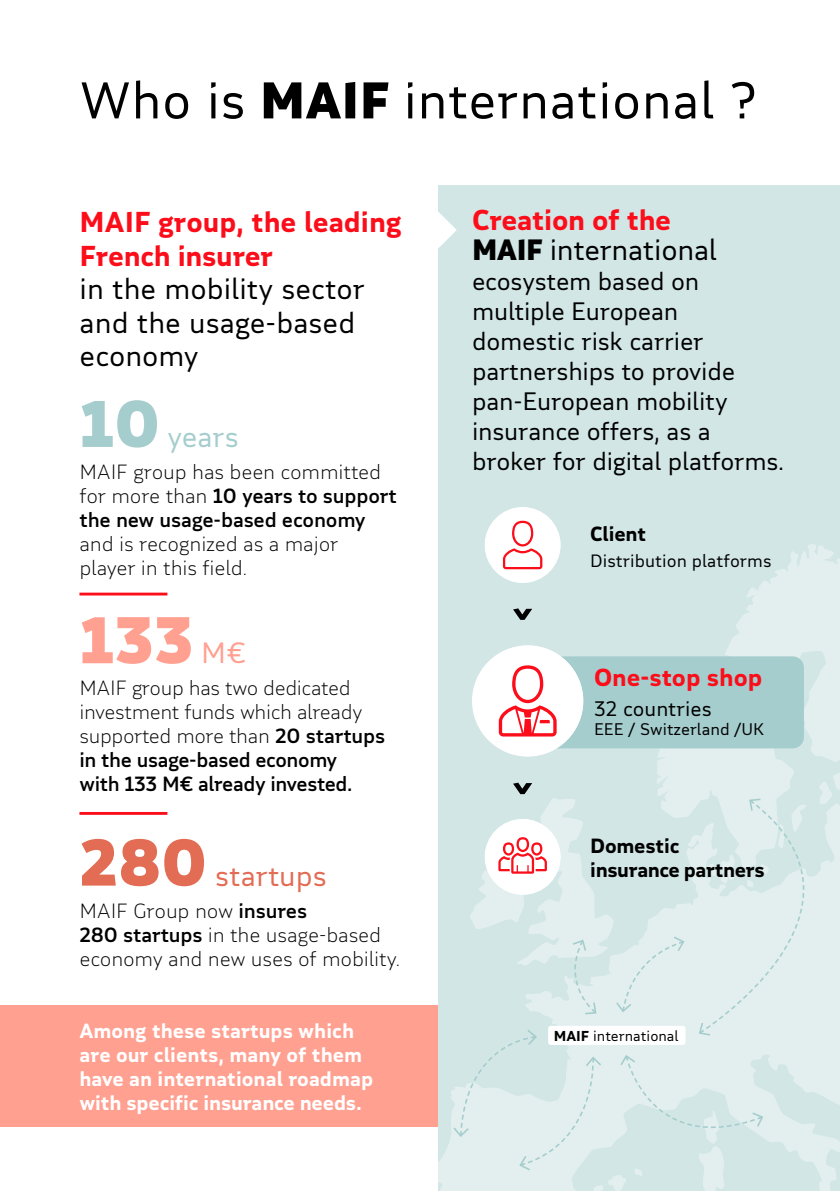
<style>
.page{position:relative;width:840px;height:1191px;background:#fff}
.page>*{position:absolute;margin:0;border:0;box-sizing:border-box;transform-origin:0 0}
.t1{font:900 64px "MAIF";color:#ffa091}
.t2{font:900 64px "MAIF";color:#e36c54}
.t3{font:900 64px "MAIF";color:#a5cdcd}
.t4{font:50px "MAIF";letter-spacing:.01em;color:#000}
.t5{font:700 28px/33.6px "MAIF";letter-spacing:-.01em;color:#fc0d1a}
.t6{font:28px/33.6px "MAIF";color:#000}
.t7{font:28px "MAIF";color:#e36c54}
.t8{font:28px "MAIF";color:#a5cdcd}
.t9{font:28px "MAIF";color:#ffa091}
.t10{font:24px/30px "MAIF";letter-spacing:-.01em;color:#000}
.t11{font:700 24px "MAIF";color:#fc0d1a}
.t12{font:300 20px/24px "MAIF";letter-spacing:-.02em;color:#000}
.t13{font:700 20px/24px "MAIF";letter-spacing:-.005em;color:#fff}
.t14{font:500 20px/24px "MAIF";letter-spacing:-.01em;color:#000}
.t15{font:700 20px/24px "MAIF";letter-spacing:-.02em;color:#000}
.t16{font:20px "MAIF";color:#000}
.t17{font:17px "MAIF";color:#000}
.t18{font:16px "MAIF";color:#000}
.t19{font:14px "MAIF";color:#000}
.s1{font-weight:900}
.s2{font-weight:300}
.s3{font-weight:500}
.s4{font-weight:900;color:#000}
.s5{font-weight:400;color:#000}
.s6{font-weight:700}
</style>
<div class="page">
<div style="left:0;top:1005px;width:438px;height:122px;background:#ffa091"></div>
<hr style="left:79px;top:592px;width:88px;height:3px;background:#fc0d1a">
<hr style="left:79px;top:812px;width:88px;height:3px;background:#fc0d1a">
<div style="left:438px;top:185px;width:401px;height:1006px;background:#d2e6e6"></div>
<svg style="left:438px;top:212px;width:18px;height:36px"></svg>
<svg style="left:438px;top:516px;width:401px;height:675px"></svg>
<div style="left:548px;top:1025px;width:137px;height:20px;background:#fff;border-radius:3px"></div>
<svg style="left:559px;top:938px;width:38px;height:77px"></svg>
<svg style="left:614px;top:935px;width:71px;height:78px;background:#dfeded"></svg>
<svg style="left:618px;top:1053px;width:146px;height:106px"></svg>
<svg style="left:697px;top:797px;width:142px;height:239px"></svg>
<svg style="left:451px;top:1028px;width:151px;height:144px"></svg>
<div style="left:484px;top:507px;width:76px;height:76px;background:#fff;border-radius:50%"></div>
<svg style="left:502px;top:521px;width:40px;height:48px"></svg>
<div style="left:484px;top:819px;width:76px;height:75px;background:#fff;border-radius:50%"></div>
<svg style="left:498px;top:837px;width:48px;height:36px"></svg>
<svg style="left:512px;top:608px;width:20px;height:12px"></svg>
<svg style="left:512px;top:782px;width:20px;height:12px"></svg>
<div style="left:537px;top:656px;width:266px;height:92px;background:#a5cdcd;border-radius:11px"></div>
<div style="left:472px;top:645px;width:111px;height:111px;background:#fff;border-radius:50%"></div>
<svg style="left:498px;top:665px;width:58px;height:71px"></svg>
<h2 class="t4" style="left:80px;top:69px;width:678px">Who is <span class="s1">MAIF</span> international ?</h2>
<h3 class="t5" style="left:80px;top:204px;width:323px">MAIF group, the leading<br>French insurer</h3>
<h3 class="t6" style="left:80px;top:272px;width:286px">in the mobility sector and the usage-based economy</h3>
<h1 class="t3" style="left:79px;top:383px;width:82px">10</h1>
<h3 class="t8" style="left:167px;top:419px;width:73px">years</h3>
<p class="t14" style="left:79px;top:459px;width:319px"><span class="s2">MAIF group has been committed for more than</span> 10 years to support the new usage-based economy</p>
<p class="t12" style="left:79px;top:531px;width:260px">and is recognized as a major player in this field.</p>
<h1 class="t1" style="left:79px;top:599px;width:116px">133</h1>
<h3 class="t9" style="left:201px;top:635px;width:47px">M€</h3>
<p class="t12" style="left:79px;top:676px;width:307px">MAIF group has two dedicated investment funds which already supported more than <span class="s3">20 startups in the usage-based economy<br>with 133 M€ already invested.</span></p>
<h1 class="t2" style="left:79px;top:821px;width:129px">280</h1>
<h3 class="t7" style="left:215px;top:858px;width:113px">startups</h3>
<p class="t12" style="left:79px;top:898px;width:322px">MAIF Group now <span class="s3">insures<br>280 startups</span> in the usage-based economy and new uses of mobility.</p>
<p class="t13" style="left:79px;top:1018px;width:295px">Among these startups which are our clients, many of them have an international roadmap with specific insurance needs.</p>
<h3 class="t5" style="left:472px;top:204px;width:246px;line-height:30px">Creation of the<br><span class="s4">MAIF</span> <span class="s5">international</span></h3>
<p class="t10" style="left:472px;top:266px;width:313px">ecosystem based on multiple European domestic risk carrier partnerships to provide pan-European mobility insurance offers, as a broker for digital platforms.</p>
<p class="t15" style="left:590px;top:521px;width:57px">Client</p>
<p class="t17" style="left:590px;top:550px;width:183px">Distribution platforms</p>
<p class="t11" style="left:593px;top:662px;width:170px">One-stop shop</p>
<p class="t16" style="left:593px;top:696px;width:119px">32 countries</p>
<p class="t18" style="left:593px;top:719px;width:172px">EEE / Switzerland /UK</p>
<p class="t15" style="left:590px;top:833px;width:176px">Domestic insurance partners</p>
<p class="t19" style="left:553px;top:1027px;width:126px"><span class="s6">MAIF</span> international</p>
</div>
